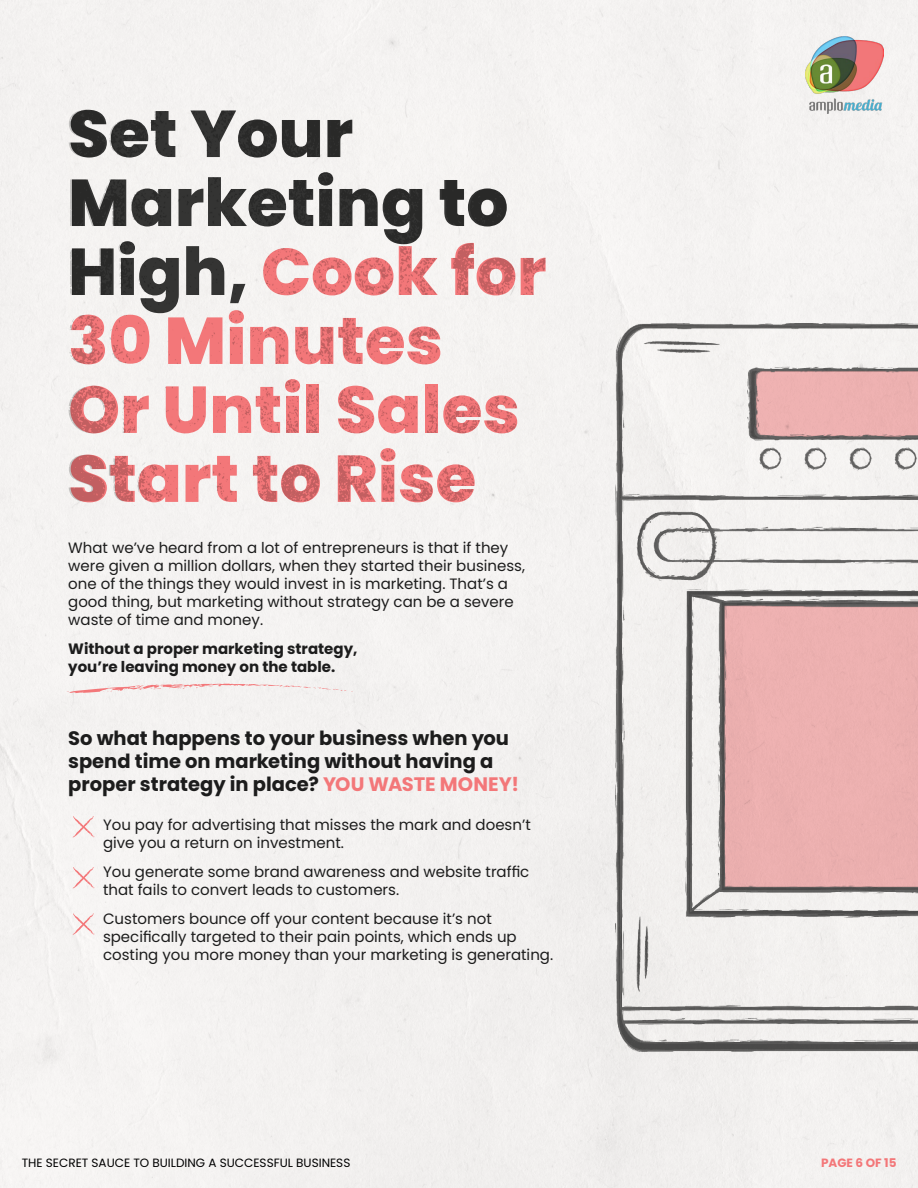
<style>
.page{position:relative;width:918px;height:1188px;background:#f4f2f1}
.page>*{position:absolute;margin:0;border:0;box-sizing:border-box;transform-origin:0 0}
.t1{font:800 66px/69px "Poppins";color:#f37779}
.t2{font:700 19.5px/23.2px "Poppins";color:#1c1c1c}
.t3{font:15px/18px "Poppins";color:#1c1c1c}
.t4{font:700 15px/18px "Poppins";color:#1c1c1c}
.t5{font:12px "Poppins";color:#000}
.t6{font:700 12px "Poppins";color:#f37779}
.s1{color:#343433}
.s2{color:#f37779}
</style>
<div class="page">
<svg style="left:73px;top:816px;width:22px;height:22px"></svg>
<svg style="left:73px;top:867px;width:22px;height:22px"></svg>
<svg style="left:73px;top:913px;width:22px;height:22px"></svg>
<svg style="left:67px;top:683px;width:286px;height:10px"></svg>
<img style="left:616px;top:324px;width:302px;height:727px">
<img style="left:69px;top:110px;width:261px;height:98px">
<img style="left:330px;top:120px;width:44px;height:284px">
<img style="left:374px;top:180px;width:131px;height:77px">
<img style="left:505px;top:199px;width:40px;height:96px">
<img style="left:69px;top:208px;width:130px;height:293px">
<img style="left:199px;top:208px;width:131px;height:95px">
<img style="left:374px;top:257px;width:87px;height:147px">
<img style="left:461px;top:257px;width:44px;height:38px">
<img style="left:199px;top:310px;width:131px;height:94px">
<img style="left:461px;top:395px;width:56px;height:38px">
<img style="left:199px;top:404px;width:120px;height:97px">
<img style="left:339px;top:404px;width:122px;height:97px">
<img style="left:461px;top:465px;width:13px;height:36px">
<img style="left:806px;top:37px;width:78px;height:76px">
<h1 class="t1" style="left:68px;top:100px;width:480px"><span class="s1">Set Your<br>Marketing to<br>High,</span> Cook for<br>30 Minutes<br>Or Until Sales<br>Start to Rise</h1>
<p class="t3" style="left:68px;top:539px;width:458px">What we’ve heard from a lot of entrepreneurs is that if they were given a million dollars, when they started their business, one of the things they would invest in is marketing. That’s a good thing, but marketing without strategy can be a severe waste of time and money.</p>
<p class="t4" style="left:68px;top:640px;width:291px">Without a proper marketing strategy, you’re leaving money on the table.</p>
<h2 class="t2" style="left:68px;top:727px;width:452px">So what happens to your business when you spend time on marketing without having a proper strategy in place? <span class="s2">YOU WASTE MONEY!</span></h2>
<p class="t3" style="left:103px;top:816px;width:429px">You pay for advertising that misses the mark and doesn’t give you a return on investment.</p>
<p class="t3" style="left:103px;top:863px;width:428px">You generate some brand awareness and website traffic that fails to convert leads to customers.</p>
<p class="t3" style="left:103px;top:910px;width:452px">Customers bounce off your content because it’s not specifically targeted to their pain points, which ends up costing you more money than your marketing is generating.</p>
<p class="t5" style="left:22px;top:1156px;width:330px">THE SECRET SAUCE TO BUILDING A SUCCESSFUL BUSINESS</p>
<p class="t6" style="left:821px;top:1156px;width:77px">PAGE 6 OF 15</p>
</div>
